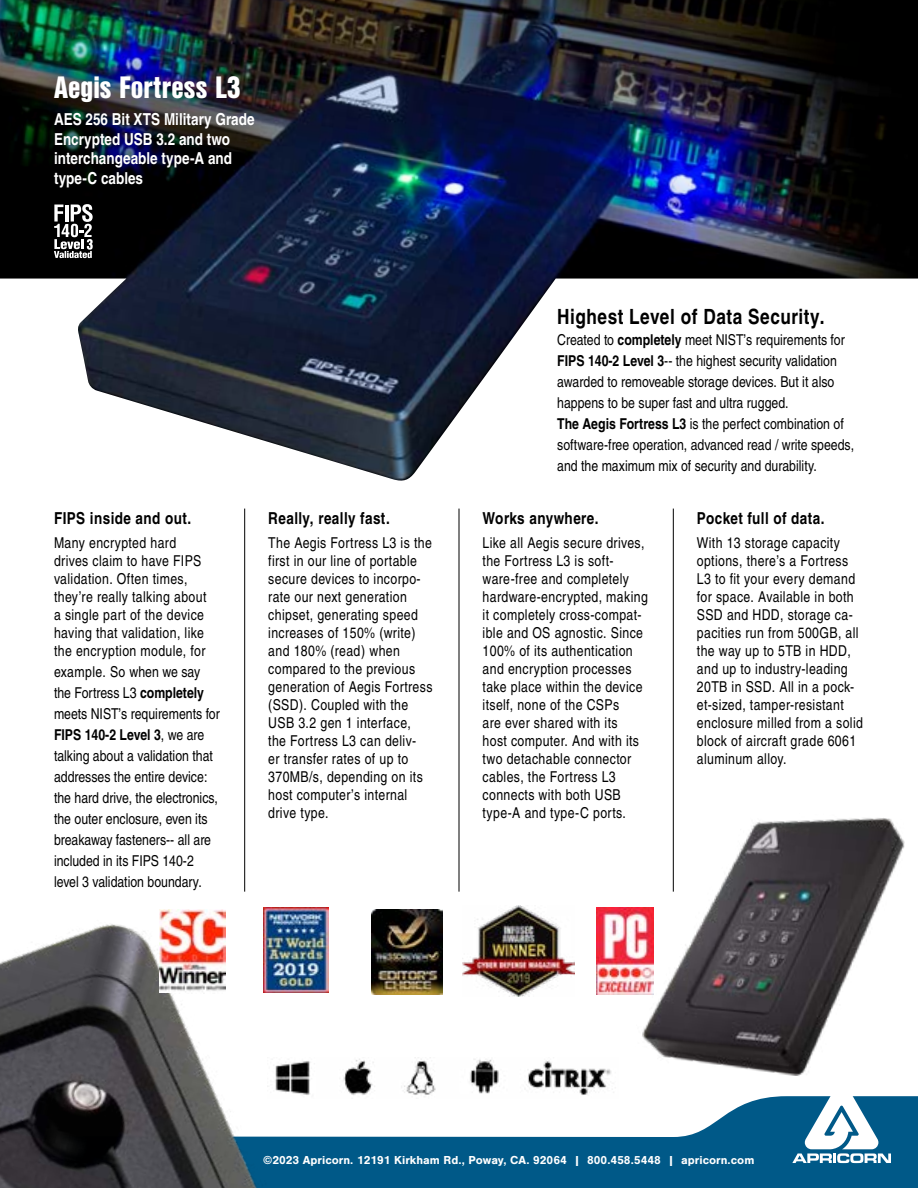
<style>
.page{position:relative;width:918px;height:1188px;background:#fff}
.page>*{position:absolute;margin:0;border:0;box-sizing:border-box;transform-origin:0 0}
.t1{font:900 30px "Nimbus San Con L";color:#fff}
.t2{font:700 21px "Nimbus San Con L";letter-spacing:.025em;color:#000}
.t3{font:700 16.5px/19.8px "Nimbus San Con L";color:#fff}
.t4{font:700 16.5px "Nimbus San Con L";letter-spacing:.025em;color:#000}
.t5{font:15px/18px "Nimbus San Con L";letter-spacing:.025em;color:#000}
.t6{font:15px/21px "Nimbus San Con L";color:#000}
.t7{font:700 12px "Nimbus San";color:#fff}
.s1{font-weight:700}
</style>
<div class="page">
<img style="left:633px;top:805px;width:272px;height:271px">
<svg style="left:324px;top:1096px;width:594px;height:92px;fill:#005988"></svg>
<img style="left:0;top:0;width:918px;height:481px">
<div style="left:26px;top:47px;width:255px;height:167px;background:#000;opacity:.75"></div>
<hr style="left:244px;top:509px;width:1px;height:383px;background:#000">
<hr style="left:459px;top:509px;width:1px;height:383px;background:#000">
<hr style="left:673px;top:509px;width:1px;height:383px;background:#000">
<svg style="left:54px;top:204px;width:39px;height:54px"></svg>
<img style="left:0;top:859px;width:324px;height:329px">
<svg style="left:792px;top:1096px;width:99px;height:67px"></svg>
<img style="left:268px;top:1057px;width:351px;height:42px">
<img style="left:462px;top:906px;width:112px;height:90px">
<img style="left:596px;top:908px;width:57px;height:86px">
<img style="left:264px;top:907px;width:65px;height:86px">
<img style="left:372px;top:909px;width:71px;height:85px">
<svg style="left:159px;top:909px;width:67px;height:84px"></svg>
<img style="left:160px;top:909px;width:65px;height:84px">
<h1 class="t1" style="left:54px;top:65px;width:188px">Aegis Fortress L3</h1>
<p class="t3" style="left:54px;top:108px;width:202px">AES 256 Bit XTS Military Grade<br>Encrypted USB 3.2 and two interchangeable type-A and type-C cables</p>
<p class="t4" style="left:54px;top:506px;width:139px">FIPS inside and out.</p>
<p class="t5" style="left:54px;top:534px;width:154px">Many encrypted hard drives claim to have FIPS validation. Often times, they’re really talking about a single part of the device having that validation, like the encryption module, for</p>
<p class="t6" style="left:54px;top:661px;width:167px">example. So when we say the Fortress L3 <span class="s1">completely </span>meets NIST’s requirements for<br><span class="s1">FIPS 140-2 Level 3</span>, we are talking about a validation that addresses the entire device: the hard drive, the electronics, the outer enclosure, even its breakaway fasteners-- all are included in its FIPS 140-2 level 3 validation boundary.</p>
<p class="t4" style="left:268px;top:506px;width:123px">Really, really fast.</p>
<p class="t5" style="left:268px;top:534px;width:166px">The Aegis Fortress L3 is the first in our line of portable secure devices to incorpo&shy;rate our next generation chipset, generating speed increases of 150% (write) and 180% (read) when compared to the previous generation of Aegis Fortress (SSD). Coupled with the<br>USB 3.2 gen 1 interface,<br>the Fortress L3 can deliv-<br>er transfer rates of up to<br>370MB/s, depending on its host computer’s internal drive type.</p>
<h2 class="t2" style="left:557px;top:301px;width:269px">Highest Level of Data Security.</h2>
<p class="t6" style="left:557px;top:329px;width:298px">Created to <span class="s1">completely</span> meet NIST’s requirements for <span class="s1">FIPS 140-2 Level 3</span>-- the highest security validation awarded to removeable storage devices. But it also happens to be super fast and ultra rugged.<br><span class="s1">The Aegis Fortress L3</span> is the perfect combination of software-free operation, advanced read / write speeds, and the maximum mix of security and durability.</p>
<p class="t4" style="left:483px;top:506px;width:118px">Works anywhere.</p>
<p class="t5" style="left:483px;top:534px;width:167px">Like all Aegis secure drives, the Fortress L3 is soft&shy;ware-free and completely hardware-encrypted, making it completely cross-compat&shy;ible and OS agnostic. Since<br>100% of its authentication and encryption processes take place within the device itself, none of the CSPs<br>are ever shared with its<br>host computer. And with its two detachable connector cables, the Fortress L3 connects with both USB type-A and type-C ports.</p>
<p class="t4" style="left:697px;top:506px;width:129px">Pocket full of data.</p>
<p class="t5" style="left:697px;top:534px;width:168px">With 13 storage capacity options, there’s a Fortress<br>L3 to fit your every demand for space. Available in both<br>SSD and HDD, storage ca&shy;pacities run from 500GB, all the way up to 5TB in HDD, and up to industry-leading<br>20TB in SSD. All in a pock&shy;et-sized, tamper-resistant enclosure milled from a solid block of aircraft grade 6061 aluminum alloy.</p>
<p class="t7" style="left:263px;top:1153px;width:493px">©2023 Apricorn. 12191 Kirkham Rd., Poway, CA. 92064 | 800.458.5448 | apricorn.com</p>
</div>
